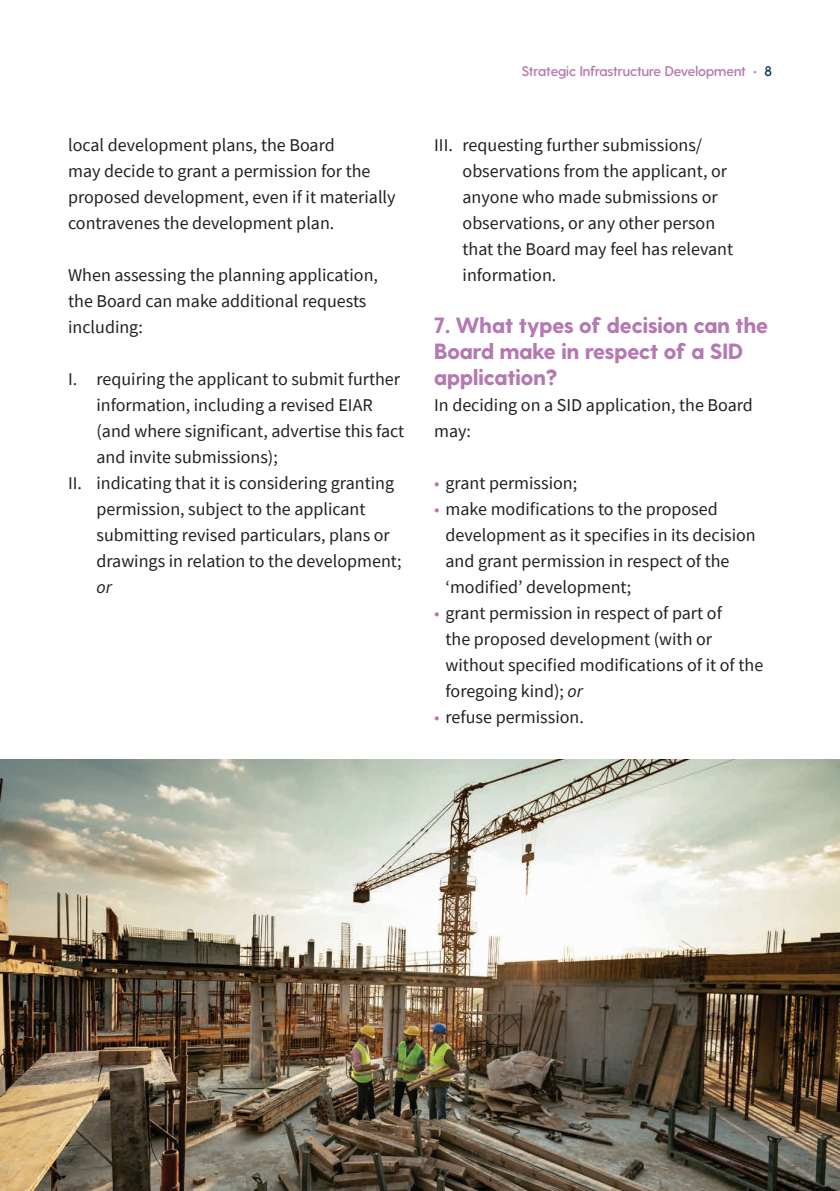
<style>
.page{position:relative;width:840px;height:1191px;background:#fff}
.page>*{position:absolute;margin:0;border:0;box-sizing:border-box;transform-origin:0 0}
.t1{font:800 22px/26px "Greycliff CF";color:#b578b2}
.t2{font:18px/26px "Source Sans Pro";color:#231f20}
.t3{font:italic 18px "Source Sans Pro";color:#231f20}
.t4{font:600 14px "Greycliff CF";color:#b578b2}
.s1{color:#063251}
.s2{color:#b578b2}
.s3{font-style:italic}
</style>
<div class="page">
<img style="left:0;top:760px;width:839px;height:431px">
<p class="t2" style="left:68px;top:132px;width:329px">local development plans, the Board<br>may decide to grant a permission for the proposed development, even if it materially contravenes the development plan.</p>
<p class="t2" style="left:68px;top:262px;width:311px">When assessing the planning application, the Board can make additional requests including:</p>
<p class="t2" style="left:68px;top:366px;width:333px">I. requiring the applicant to submit further</p>
<p class="t2" style="left:96px;top:392px;width:277px">information, including a revised EIAR</p>
<p class="t2" style="left:96px;top:418px;width:309px">(and where significant, advertise this fact</p>
<p class="t2" style="left:96px;top:444px;width:183px">and invite submissions);</p>
<p class="t2" style="left:68px;top:470px;width:327px">II. indicating that it is considering granting</p>
<p class="t2" style="left:96px;top:496px;width:270px">permission, subject to the applicant</p>
<p class="t2" style="left:96px;top:522px;width:295px">submitting revised particulars, plans or</p>
<p class="t2" style="left:96px;top:548px;width:306px">drawings in relation to the development;</p>
<p class="t3" style="left:96px;top:575px;width:17px">or</p>
<p class="t4" style="left:521px;top:63px;width:251px">Strategic Infrastructure Development • <span class="s1">8</span></p>
<p class="t2" style="left:462px;top:132px;width:272px;text-indent:-28px">III. requesting further submissions/ observations from the applicant, or anyone who made submissions or observations, or any other person that the Board may feel has relevant information.</p>
<p class="t1" style="left:434px;top:312px;width:335px">7. What types of decision can the<br>Board make in respect of a SID application?</p>
<p class="t2" style="left:434px;top:392px;width:320px">In deciding on a SID application, the Board may:</p>
<p class="t2" style="left:434px;top:470px;width:144px"><span class="s2">•</span> grant permission;</p>
<p class="t2" style="left:445px;top:496px;width:311px;text-indent:-11px"><span class="s2">•</span> make modifications to the proposed development as it specifies in its decision and grant permission in respect of the ‘modified’ development;</p>
<p class="t2" style="left:445px;top:600px;width:319px;text-indent:-11px"><span class="s2">•</span> grant permission in respect of part of<br>the proposed development (with or without specified modifications of it of the foregoing kind); <span class="s3">or</span></p>
<p class="t2" style="left:434px;top:704px;width:151px"><span class="s2">•</span> refuse permission.</p>
</div>
